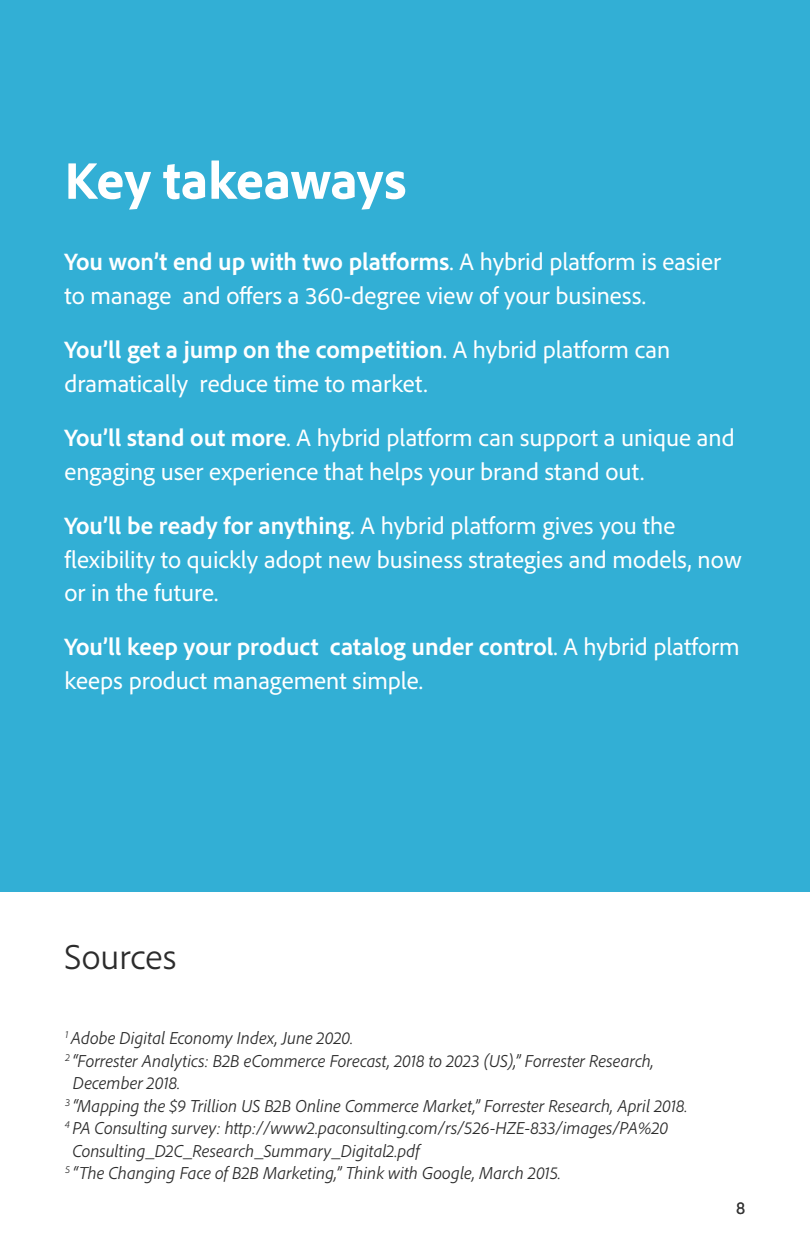
<style>
.page{position:relative;width:810px;height:1256px;background:#fff}
.page>*{position:absolute;margin:0;border:0;box-sizing:border-box;transform-origin:0 0}
.t1{font:800 54px "Adobe Clean";color:#fff}
.t2{font:300 36px "Adobe Clean";letter-spacing:.005em;color:#2c2c2c}
.t3{font:24.75px/33.8px "Adobe Clean";color:#fff}
.t4{font:italic 300 18px "Adobe Clean";color:#2c2c2c}
.t5{font:18px "Adobe Clean";color:#2c2c2c}
.s1{font-weight:700}
</style>
<div class="page">
<div style="left:0;top:0;width:810px;height:891px;background:#32afd5"></div>
<h1 class="t1" style="left:65px;top:145px;width:344px">Key takeaways</h1>
<p class="t3" style="left:65px;top:244px;width:658px"><span class="s1">You won’t end up with two platforms</span>. A hybrid platform is easier to manage and offers a 360-degree view of your business.</p>
<p class="t3" style="left:65px;top:332px;width:607px"><span class="s1">You’ll get a jump on the competition</span>. A hybrid platform can dramatically reduce time to market.</p>
<p class="t3" style="left:65px;top:420px;width:672px"><span class="s1">You’ll stand out more</span>. A hybrid platform can support a unique and engaging user experience that helps your brand stand out.</p>
<p class="t3" style="left:65px;top:508px;width:679px"><span class="s1">You’ll be ready for anything</span>. A hybrid platform gives you the flexibility to quickly adopt new business strategies and models, now or in the future.</p>
<p class="t3" style="left:65px;top:629px;width:677px"><span class="s1">You’ll keep your product catalog under control</span>. A hybrid platform keeps product management simple.</p>
<h2 class="t2" style="left:65px;top:934px;width:113px">Sources</h2>
<p class="t4" style="left:66px;top:1026px;width:289px"><sup>1</sup> Adobe Digital Economy Index, June 2020.</p>
<p class="t4" style="left:66px;top:1049px;width:590px"><sup>2</sup> “Forrester Analytics: B2B eCommerce Forecast, 2018 to 2023 (US),” Forrester Research,</p>
<p class="t4" style="left:73px;top:1071px;width:109px">December 2018.</p>
<p class="t4" style="left:66px;top:1094px;width:624px"><sup>3</sup> “Mapping the $9 Trillion US B2B Online Commerce Market,” Forrester Research, April 2018.</p>
<p class="t4" style="left:65px;top:1116px;width:605px"><sup>4</sup> PA Consulting survey: http://www2.paconsulting.com/rs/526-HZE-833/images/PA%20</p>
<p class="t4" style="left:72px;top:1139px;width:349px">Consulting_D2C_Research_Summary_Digital2.pdf</p>
<p class="t4" style="left:66px;top:1161px;width:497px"><sup>5</sup> “The Changing Face of B2B Marketing,” Think with Google, March 2015.</p>
<p class="t5" style="left:736px;top:1196px;width:11px">8</p>
</div>
